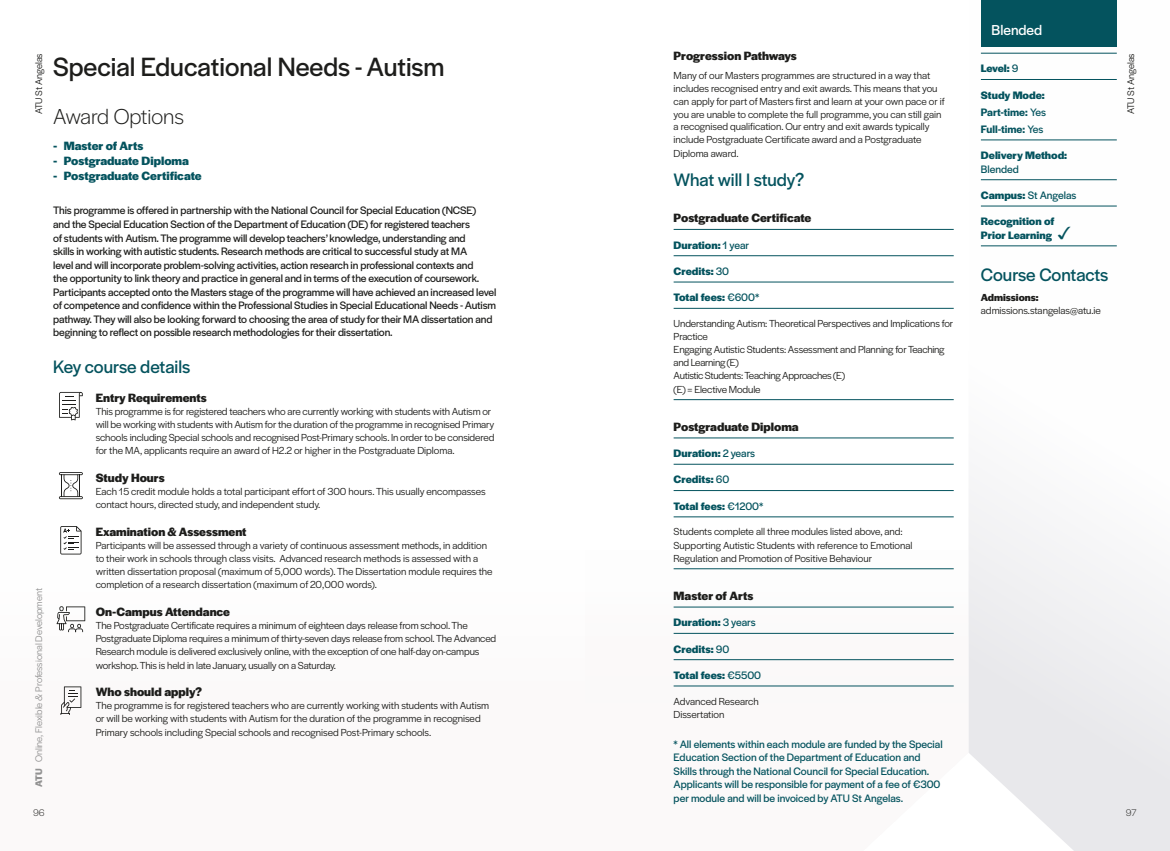
<style>
.page{position:relative;width:1170px;height:851px;background:#fff}
.page>*{position:absolute;margin:0;border:0;box-sizing:border-box;transform-origin:0 0}
.t1{font:27.5px "Halyard Display";color:#1d1d1b}
.t2{font:300 22.5px "Halyard Display";letter-spacing:-.005em;color:#1d1d1b}
.t3{font:18.75px "Halyard Display";letter-spacing:-.005em;color:#04535e}
.t4{font:15px "Halyard Display";color:#fff}
.t5{font:700 12.5px "Halyard Display";color:#1d1d1b}
.t6{font:700 12.5px "Halyard Display";color:#04535e}
.t7{font:11.25px/13.5px "Halyard Display";letter-spacing:-.01em;color:#1d1d1b}
.t8{font:11.25px/13.5px "Halyard Display";color:#04535e}
.t9{font:700 11.25px/13.5px "Halyard Display";color:#04535e}
.t10{font:600 11.25px/17px "Halyard Display";color:#04535e;text-align:justify}
.t11{font:10.62px/13.1px "Halyard Display";letter-spacing:-.01em;color:#1d1d1b}
.t12{font:700 10.62px "Halyard Display";color:#1d1d1b}
.t13{font:10px "Halyard Display";color:#929292}
.t14{font:10px "Halyard Display";color:#1d1d1b}
.t15{font:300 10px "Halyard Display";color:#1d1d1b}
.s1{font-weight:400}
.s2{font-weight:700}
.s3{font-family:"Monotype Sorts";font-weight:400;font-size:17.5px}
</style>
<div class="page">
<svg style="left:968px;top:0;width:201px;height:850px"></svg>
<svg style="left:56px;top:549px;width:898px;height:166px"></svg>
<svg style="left:59px;top:392px;width:24px;height:28px"></svg>
<hr style="left:59px;top:472px;width:24px;height:3px;background:#1d1d1b;border-radius:2px">
<hr style="left:59px;top:496px;width:24px;height:3px;background:#1d1d1b;border-radius:2px">
<svg style="left:60px;top:473px;width:22px;height:25px"></svg>
<svg style="left:60px;top:526px;width:21px;height:28px"></svg>
<svg style="left:57px;top:606px;width:28px;height:26px"></svg>
<svg style="left:60px;top:686px;width:21px;height:28px"></svg>
<div style="left:980px;top:0;width:136px;height:46px;background:#04535e"></div>
<hr style="left:980px;top:53px;width:136px;height:1px;background:#04535e">
<hr style="left:980px;top:79px;width:136px;height:1px;background:#04535e">
<hr style="left:980px;top:140px;width:136px;height:1px;background:#04535e">
<hr style="left:980px;top:179px;width:136px;height:1px;background:#04535e">
<hr style="left:980px;top:206px;width:136px;height:1px;background:#04535e">
<hr style="left:980px;top:245px;width:136px;height:1px;background:#04535e">
<hr style="left:673px;top:229px;width:280px;height:1px;background:#04535e">
<hr style="left:673px;top:255px;width:280px;height:1px;background:#04535e">
<hr style="left:673px;top:282px;width:280px;height:1px;background:#04535e">
<hr style="left:673px;top:308px;width:280px;height:1px;background:#04535e">
<hr style="left:673px;top:399px;width:280px;height:1px;background:#04535e">
<hr style="left:673px;top:437px;width:280px;height:1px;background:#04535e">
<hr style="left:673px;top:464px;width:280px;height:1px;background:#04535e">
<hr style="left:673px;top:490px;width:280px;height:1px;background:#04535e">
<hr style="left:673px;top:516px;width:280px;height:1px;background:#04535e">
<hr style="left:673px;top:568px;width:280px;height:1px;background:#04535e">
<hr style="left:673px;top:606px;width:280px;height:1px;background:#04535e">
<hr style="left:673px;top:633px;width:280px;height:1px;background:#04535e">
<hr style="left:673px;top:659px;width:280px;height:1px;background:#04535e">
<hr style="left:673px;top:685px;width:280px;height:1px;background:#04535e">
<h3 class="t4" style="left:991px;top:20px;width:52px">Blended</h3>
<p class="t9" style="left:980px;top:61px;width:39px">Level: <span class="s1">9</span></p>
<p class="t10" style="left:980px;top:86px;width:67px"><span class="s2">Study Mode:<br></span>Part-time: <span class="s1">Yes </span>Full-time: <span class="s1">Yes</span></p>
<p class="t9" style="left:980px;top:148px;width:88px">Delivery Method:</p>
<p class="t8" style="left:980px;top:161px;width:40px">Blended</p>
<p class="t8" style="left:980px;top:188px;width:97px"><span class="s2">Campus:</span> St Angelas</p>
<p class="t9" style="left:980px;top:214px;width:94px">Recognition of<br>Prior Learning <span class="s3">3</span></p>
<h3 class="t3" style="left:980px;top:261px;width:129px">Course Contacts</h3>
<p class="t12" style="left:980px;top:290px;width:59px">Admissions:</p>
<p class="t11" style="left:980px;top:303px;width:122px">admissions.stangelas@atu.ie</p>
<p class="t5" style="left:673px;top:46px;width:125px">Progression Pathways</p>
<p class="t11" style="left:673px;top:69px;width:272px">Many of our Masters programmes are structured in a way that includes recognised entry and exit awards. This means that you can apply for part of Masters first and learn at your own pace or if you are unable to complete the full programme, you can still gain a recognised qualification. Our entry and exit awards typically include Postgraduate Certificate award and a Postgraduate Diploma award.</p>
<h3 class="t3" style="left:673px;top:166px;width:132px">What will I study?</h3>
<p class="t5" style="left:673px;top:209px;width:139px">Postgraduate Certificate</p>
<p class="t9" style="left:673px;top:237px;width:77px">Duration: <span class="s1">1 year</span></p>
<p class="t9" style="left:673px;top:264px;width:57px">Credits: <span class="s1">30</span></p>
<p class="t9" style="left:673px;top:290px;width:87px">Total fees: <span class="s1">€600*</span></p>
<p class="t11" style="left:673px;top:316px;width:281px">Understanding Autism: Theoretical Perspectives and Implications for Practice<br>Engaging Autistic Students: Assessment and Planning for Teaching and Learning (E)<br>Autistic Students: Teaching Approaches (E)<br>(E) = Elective Module</p>
<p class="t5" style="left:673px;top:417px;width:127px">Postgraduate Diploma</p>
<p class="t9" style="left:673px;top:446px;width:83px">Duration: <span class="s1">2 years</span></p>
<p class="t9" style="left:673px;top:472px;width:57px">Credits: <span class="s1">60</span></p>
<p class="t9" style="left:673px;top:498px;width:91px">Total fees: <span class="s1">€1200*</span></p>
<p class="t11" style="left:673px;top:524px;width:240px">Students complete all three modules listed above, and:<br>Supporting Autistic Students with reference to Emotional<br>Regulation and Promotion of Positive Behaviour</p>
<p class="t5" style="left:673px;top:586px;width:81px">Master of Arts</p>
<p class="t9" style="left:673px;top:615px;width:84px">Duration: <span class="s1">3 years</span></p>
<p class="t9" style="left:673px;top:641px;width:57px">Credits: <span class="s1">90</span></p>
<p class="t9" style="left:673px;top:667px;width:89px">Total fees: <span class="s1">€5500</span></p>
<p class="t11" style="left:673px;top:693px;width:86px">Advanced Research<br>Dissertation</p>
<p class="t8" style="left:673px;top:736px;width:270px">* All elements within each module are funded by the Special Education Section of the Department of Education and Skills through the National Council for Special Education.<br>Applicants will be responsible for payment of a fee of €300 per module and will be invoiced by ATU St Angelas.</p>
<p class="t14" style="left:32px;top:114px;width:63px;rotate:-90deg">ATU St Angelas</p>
<p class="t14" style="left:1123px;top:114px;width:63px;rotate:-90deg">ATU St Angelas</p>
<h1 class="t1" style="left:53px;top:47px;width:393px">Special Educational Needs - Autism</h1>
<h2 class="t2" style="left:53px;top:101px;width:132px">Award Options</h2>
<p class="t6" style="left:53px;top:136px;width:92px">- Master of Arts</p>
<p class="t6" style="left:53px;top:151px;width:137px">- Postgraduate Diploma</p>
<p class="t6" style="left:53px;top:166px;width:150px">- Postgraduate Certificate</p>
<p class="t7" style="left:53px;top:203px;width:444px">This programme is offered in partnership with the National Council for Special Education (NCSE)<br>and the Special Education Section of the Department of Education (DE) for registered teachers<br>of students with Autism. The programme will develop teachers’ knowledge, understanding and<br>skills in working with autistic students. Research methods are critical to successful study at MA<br>level and will incorporate problem-solving activities, action research in professional contexts and<br>the opportunity to link theory and practice in general and in terms of the execution of coursework.<br>Participants accepted onto the Masters stage of the programme will have achieved an increased level of competence and confidence within the Professional Studies in Special Educational Needs - Autism pathway. They will also be looking forward to choosing the area of study for their MA dissertation and beginning to reflect on possible research methodologies for their dissertation.</p>
<h3 class="t3" style="left:53px;top:353px;width:139px">Key course details</h3>
<p class="t5" style="left:96px;top:388px;width:112px">Entry Requirements</p>
<p class="t11" style="left:96px;top:404px;width:400px">This programme is for registered teachers who are currently working with students with Autism or will be working with students with Autism for the duration of the programme in recognised Primary schools including Special schools and recognised Post-Primary schools. In order to be considered for the MA, applicants require an award of H2.2 or higher in the Postgraduate Diploma.</p>
<p class="t5" style="left:96px;top:468px;width:70px">Study Hours</p>
<p class="t11" style="left:96px;top:484px;width:391px">Each 15 credit module holds a total participant effort of 300 hours. This usually encompasses contact hours, directed study, and independent study.</p>
<p class="t5" style="left:96px;top:522px;width:152px">Examination &amp; Assessment</p>
<p class="t11" style="left:96px;top:538px;width:398px">Participants will be assessed through a variety of continuous assessment methods, in addition to their work in schools through class visits. Advanced research methods is assessed with a written dissertation proposal (maximum of 5,000 words). The Dissertation module requires the completion of a research dissertation (maximum of 20,000 words).</p>
<p class="t5" style="left:96px;top:602px;width:136px">On-Campus Attendance</p>
<p class="t11" style="left:96px;top:618px;width:402px">The Postgraduate Certificate requires a minimum of eighteen days release from school. The Postgraduate Diploma requires a minimum of thirty-seven days release from school. The Advanced Research module is delivered exclusively online, with the exception of one half-day on-campus workshop. This is held in late January, usually on a Saturday.</p>
<p class="t5" style="left:96px;top:683px;width:108px">Who should apply?</p>
<p class="t11" style="left:96px;top:698px;width:395px">The programme is for registered teachers who are currently working with students with Autism or will be working with students with Autism for the duration of the programme in recognised<br>Primary schools including Special schools and recognised Post-Primary schools.</p>
<p class="t13" style="left:32px;top:787px;width:200px;rotate:-90deg"><span class="s2">ATU</span> Online, Flexible &amp; Professional Development</p>
<p class="t15" style="left:33px;top:805px;width:13px">96</p>
<p class="t15" style="left:1125px;top:805px;width:12px">97</p>
</div>
